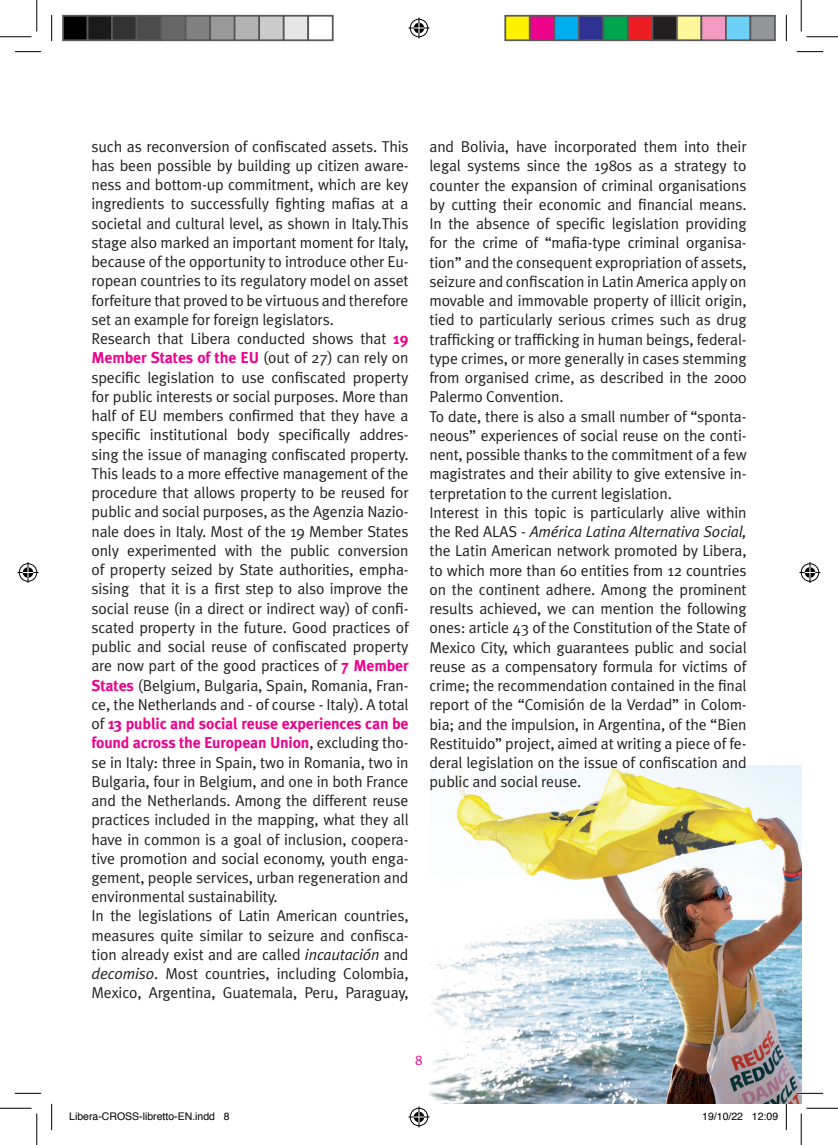
<style>
.page{position:relative;width:838px;height:1145px;background:#fff}
.page>*{position:absolute;margin:0;border:0;box-sizing:border-box;transform-origin:0 0}
.t1{font:15.75px/19.2px "Meta Plus Normal";letter-spacing:-.01em;color:#231f20}
.t2{font:700 15.75px/19.2px "Meta Plus";letter-spacing:-.01em;color:#ed028c}
.t3{font:14px "Meta Plus Normal";color:#ed028c}
.t4{font:10.5px "Helvetica";color:#000}
.s1{font-family:"Meta Plus";font-weight:700;color:#ed028c}
.s2{font-family:"Meta Plus Normal";font-weight:400;color:#231f20}
.s3{font-style:italic}
</style>
<div class="page">
<img style="left:429px;top:766px;width:372px;height:337px">
<hr style="left:796px;top:1092px;width:27px;height:2px;background:#fff">
<svg style="left:15px;top:51px;width:26px;height:1px"></svg>
<svg style="left:796px;top:51px;width:27px;height:1px"></svg>
<svg style="left:15px;top:1093px;width:26px;height:1px"></svg>
<svg style="left:796px;top:1093px;width:27px;height:1px"></svg>
<svg style="left:51px;top:15px;width:1px;height:26px"></svg>
<svg style="left:51px;top:1104px;width:1px;height:26px"></svg>
<svg style="left:786px;top:15px;width:1px;height:26px"></svg>
<svg style="left:786px;top:1104px;width:1px;height:26px"></svg>
<hr style="left:0;top:36px;width:32px;height:1px;background:#000">
<hr style="left:806px;top:36px;width:31px;height:1px;background:#000">
<hr style="left:0;top:1108px;width:32px;height:1px;background:#000">
<hr style="left:806px;top:1108px;width:31px;height:1px;background:#000">
<hr style="left:36px;top:0;width:1px;height:31px;background:#000">
<hr style="left:36px;top:1113px;width:1px;height:32px;background:#000">
<hr style="left:800px;top:0;width:1px;height:31px;background:#000">
<hr style="left:800px;top:1113px;width:1px;height:32px;background:#000">
<svg style="left:408px;top:18px;width:21px;height:21px"></svg>
<svg style="left:408px;top:1106px;width:21px;height:21px"></svg>
<svg style="left:18px;top:562px;width:21px;height:21px"></svg>
<svg style="left:799px;top:562px;width:21px;height:21px"></svg>
<div style="left:63px;top:16px;width:25px;height:24px;background:#000"></div>
<div style="left:62px;top:15px;width:26px;height:26px;border:2px solid #595959"></div>
<div style="left:88px;top:16px;width:24px;height:24px;background:#1a1a1a"></div>
<div style="left:87px;top:15px;width:26px;height:26px;border:2px solid #595959"></div>
<div style="left:112px;top:16px;width:25px;height:24px;background:#333"></div>
<div style="left:111px;top:15px;width:26px;height:26px;border:2px solid #595959"></div>
<div style="left:137px;top:16px;width:24px;height:24px;background:#4d4d4d"></div>
<div style="left:136px;top:15px;width:26px;height:26px;border:2px solid #595959"></div>
<div style="left:161px;top:16px;width:25px;height:24px;background:#666"></div>
<div style="left:160px;top:15px;width:26px;height:26px;border:2px solid #595959"></div>
<div style="left:186px;top:16px;width:24px;height:24px;background:#808080"></div>
<div style="left:185px;top:15px;width:26px;height:26px;border:2px solid #595959"></div>
<div style="left:210px;top:16px;width:25px;height:24px;background:#999"></div>
<div style="left:209px;top:15px;width:26px;height:26px;border:2px solid #595959"></div>
<div style="left:235px;top:16px;width:24px;height:24px;background:#b3b3b3"></div>
<div style="left:234px;top:15px;width:26px;height:26px;border:2px solid #595959"></div>
<div style="left:259px;top:16px;width:25px;height:24px;background:#ccc"></div>
<div style="left:258px;top:15px;width:26px;height:26px;border:2px solid #595959"></div>
<div style="left:284px;top:16px;width:24px;height:24px;background:#e6e6e6"></div>
<div style="left:283px;top:15px;width:26px;height:26px;border:2px solid #595959"></div>
<div style="left:307px;top:15px;width:26px;height:26px;border:2px solid #595959"></div>
<div style="left:505px;top:16px;width:24px;height:24px;background:#fff101"></div>
<div style="left:504px;top:15px;width:26px;height:26px;border:2px solid #595959"></div>
<div style="left:529px;top:16px;width:25px;height:24px;background:#ed028c"></div>
<div style="left:529px;top:15px;width:26px;height:26px;border:2px solid #595959"></div>
<div style="left:554px;top:16px;width:24px;height:24px;background:#00aeef"></div>
<div style="left:553px;top:15px;width:26px;height:26px;border:2px solid #595959"></div>
<div style="left:578px;top:16px;width:25px;height:24px;background:#2e3092"></div>
<div style="left:578px;top:15px;width:26px;height:26px;border:2px solid #595959"></div>
<div style="left:603px;top:16px;width:24px;height:24px;background:#00a54f"></div>
<div style="left:602px;top:15px;width:26px;height:26px;border:2px solid #595959"></div>
<div style="left:627px;top:16px;width:25px;height:24px;background:#ee1d23"></div>
<div style="left:627px;top:15px;width:26px;height:26px;border:2px solid #595959"></div>
<div style="left:652px;top:16px;width:24px;height:24px;background:#231f20"></div>
<div style="left:651px;top:15px;width:26px;height:26px;border:2px solid #595959"></div>
<div style="left:676px;top:16px;width:25px;height:24px;background:#fff79a"></div>
<div style="left:676px;top:15px;width:26px;height:26px;border:2px solid #595959"></div>
<div style="left:701px;top:16px;width:24px;height:24px;background:#f499c2"></div>
<div style="left:700px;top:15px;width:26px;height:26px;border:2px solid #595959"></div>
<div style="left:725px;top:16px;width:25px;height:24px;background:#6bcff6"></div>
<div style="left:725px;top:15px;width:26px;height:26px;border:2px solid #595959"></div>
<div style="left:750px;top:16px;width:24px;height:24px;background:#939598"></div>
<div style="left:749px;top:15px;width:26px;height:26px;border:2px solid #595959"></div>
<p class="t1" style="left:91px;top:136px;width:318px">such as reconversion of confiscated assets. This has been possible by building up citizen aware&shy;ness and bottom-up commitment, which are key ingredients to successfully fighting mafias at a societal and cultural level, as shown in Italy.This stage also marked an important moment for Italy, because of the opportunity to introduce other Eu&shy;ropean countries to its regulatory model on asset forfeiture that proved to be virtuous and therefore set an example for foreign legislators.<br>Research that Libera conducted shows that <span class="s1">19</span></p>
<p class="t2" style="left:91px;top:348px;width:318px">Member States of the EU <span class="s2">(out of 27) can rely on</span></p>
<p class="t1" style="left:91px;top:367px;width:318px;text-align:justify">specific legislation to use confiscated property for public interests or social purposes. More than half of EU members confirmed that they have a specific institutional body specifically addres&shy;sing the issue of managing confiscated property.<br>This leads to a more effective management of the procedure that allows property to be reused for public and social purposes, as the Agenzia Nazio&shy;nale does in Italy. Most of the 19 Member States only experimented with the public conversion of property seized by State authorities, empha&shy;sising that it is a first step to also improve the social reuse (in a direct or indirect way) of confi&shy;scated property in the future. Good practices of public and social reuse of confiscated property are now part of the good practices of <span class="s1">7 Member States</span> (Belgium, Bulgaria, Spain, Romania, Fran&shy;ce, the Netherlands and - of course - Italy). A total</p>
<p class="t2" style="left:91px;top:714px;width:318px"><span class="s2">of</span> 13 public and social reuse experiences can be found across the European Union<span class="s2">, excluding tho-</span></p>
<p class="t1" style="left:91px;top:752px;width:318px">se in Italy: three in Spain, two in Romania, two in Bulgaria, four in Belgium, and one in both France and the Netherlands. Among the different reuse practices included in the mapping, what they all have in common is a goal of inclusion, coopera&shy;tive promotion and social economy, youth enga&shy;gement, people services, urban regeneration and environmental sustainability.<br>In the legislations of Latin American countries, measures quite similar to seizure and confisca&shy;tion already exist and are called <span class="s3">incautación</span> and <span class="s3">decomiso</span>. Most countries, including Colombia, Mexico, Argentina, Guatemala, Peru, Paraguay,</p>
<p class="t1" style="left:429px;top:137px;width:318px">and Bolivia, have incorporated them into their legal systems since the 1980s as a strategy to counter the expansion of criminal organisations by cutting their economic and financial means.<br>In the absence of specific legislation providing for the crime of “mafia-type criminal organisa&shy;tion” and the consequent expropriation of assets, seizure and confiscation in Latin America apply on movable and immovable property of illicit origin, tied to particularly serious crimes such as drug trafficking or trafficking in human beings, federal&shy;type crimes, or more generally in cases stemming from organised crime, as described in the 2000<br>Palermo Convention.<br>To date, there is also a small number of “sponta&shy;neous” experiences of social reuse on the conti&shy;nent, possible thanks to the commitment of a few magistrates and their ability to give extensive in&shy;terpretation to the current legislation.<br>Interest in this topic is particularly alive within the Red ALAS - <span class="s3">América Latina Alternativa Social, </span>the Latin American network promoted by Libera, to which more than 60 entities from 12 countries on the continent adhere. Among the prominent results achieved, we can mention the following ones: article 43 of the Constitution of the State of Mexico City, which guarantees public and social reuse as a compensatory formula for victims of crime; the recommendation contained in the final report of the “Comisión de la Verdad” in Colom&shy;bia; and the impulsion, in Argentina, of the “Bien Restituido” project, aimed at writing a piece of fe&shy;deral legislation on the issue of confiscation and public and social reuse.</p>
<p class="t3" style="left:415px;top:1052px;width:9px">8</p>
<p class="t4" style="left:69px;top:1108px;width:162px">Libera-CROSS-libretto-EN.indd 8</p>
<p class="t4" style="left:702px;top:1108px;width:77px">19/10/22 12:09</p>
</div>
